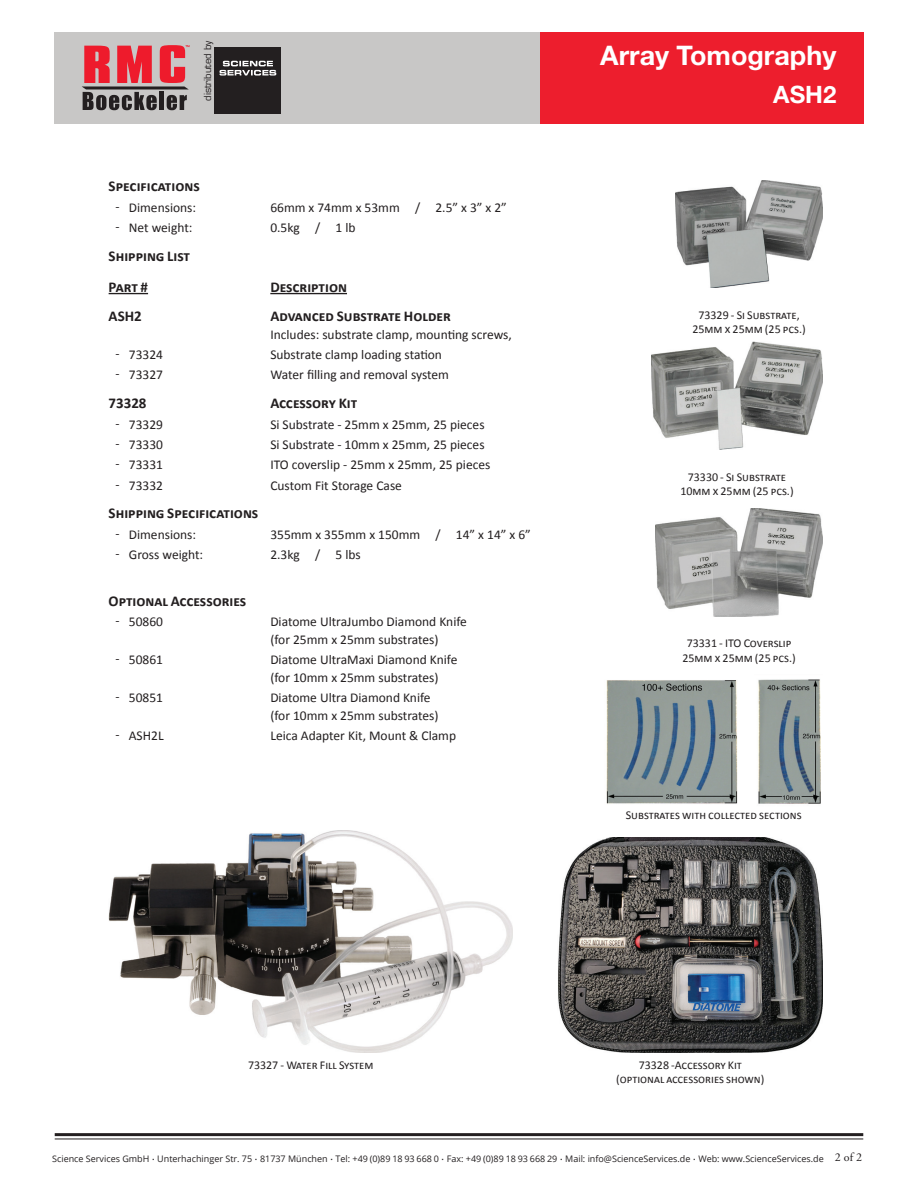
<style>
.page{position:relative;width:918px;height:1188px;background:#fff}
.page>*{position:absolute;margin:0;border:0;box-sizing:border-box;transform-origin:0 0}
.t1{font:700 27px "Helvetica Neue LT Std";color:#fff}
.t2{font:700 24px "Helvetica Neue LT Std";color:#fff}
.t3{font:700 15px/31.5px "Calibri";color:#231f20}
.t4{font:13.5px/17.7px "Calibri";color:#231f20}
.t5{font:12px/14.4px "Calibri";color:#231f20;text-align:center}
.t6{font:12px "Adobe Garamond Pro";color:#231f20}
.t7{font:9.45px "Eurostile LT Std";color:#231f20}
.t8{font:9px "Open Sans";color:#231f20}
.s1{font-family:"Eurostile LT Std";font-weight:600}
</style>
<div class="page">
<div style="left:55px;top:32px;width:539px;height:92px;background:#c8c7c6"></div>
<hr style="left:55px;top:1139px;width:808px;height:1px;background:#231f20">
<hr style="left:55px;top:1133px;width:808px;height:3px;background:#231f20">
<svg style="left:82px;top:45px;width:107px;height:65px"></svg>
<div style="left:540px;top:32px;width:323px;height:92px;background:#ed1e2d"></div>
<hr style="left:109px;top:293px;width:39px;height:1px;background:#231f20">
<hr style="left:270px;top:293px;width:77px;height:1px;background:#231f20">
<img style="left:675px;top:180px;width:148px;height:108px">
<img style="left:651px;top:342px;width:172px;height:108px">
<img style="left:655px;top:508px;width:168px;height:108px">
<img style="left:109px;top:830px;width:404px;height:223px">
<img style="left:558px;top:837px;width:265px;height:216px">
<img style="left:606px;top:680px;width:132px;height:124px">
<img style="left:758px;top:679px;width:63px;height:125px">
<div style="left:215px;top:47px;width:66px;height:67px;background:#231f20"></div>
<svg style="left:220px;top:61px;width:56px;height:15px"></svg>
<p class="t7" style="left:202px;top:101px;width:62px;rotate:-90deg">distributed by</p>
<p class="t3" style="left:109px;top:170px;width:93px">Specifications</p>
<p class="t4" style="left:115px;top:198px;width:82px">ͳ Dimensions:</p>
<p class="t4" style="left:270px;top:198px;width:238px">66mm x 74mm x 53mm / 2.5” x 3” x 2”</p>
<p class="t4" style="left:115px;top:218px;width:79px">ͳ Net weight:</p>
<p class="t4" style="left:270px;top:218px;width:87px">0.5kg / 1 lb</p>
<p class="t3" style="left:109px;top:239px;width:83px">Shipping List<br>Part #</p>
<p class="t3" style="left:270px;top:271px;width:78px">Description</p>
<p class="t3" style="left:109px;top:300px;width:35px">ASH2</p>
<p class="t3" style="left:270px;top:300px;width:182px">Advanced Substrate Holder</p>
<p class="t4" style="left:270px;top:325px;width:243px">Includes: substrate clamp, mounting screws,</p>
<p class="t4" style="left:115px;top:345px;width:49px">ͳ 73324</p>
<p class="t4" style="left:270px;top:345px;width:173px">Substrate clamp loading station</p>
<p class="t4" style="left:115px;top:365px;width:49px">ͳ 73327</p>
<p class="t4" style="left:270px;top:365px;width:180px">Water filling and removal system</p>
<p class="t3" style="left:109px;top:387px;width:39px">73328</p>
<p class="t3" style="left:270px;top:387px;width:88px">Accessory Kit</p>
<p class="t4" style="left:115px;top:415px;width:49px">ͳ 73329</p>
<p class="t4" style="left:270px;top:415px;width:216px">Si Substrate - 25mm x 25mm, 25 pieces</p>
<p class="t4" style="left:115px;top:435px;width:49px">ͳ 73330</p>
<p class="t4" style="left:270px;top:435px;width:216px">Si Substrate - 10mm x 25mm, 25 pieces</p>
<p class="t4" style="left:115px;top:455px;width:49px">ͳ 73331</p>
<p class="t4" style="left:270px;top:455px;width:222px">ITO coverslip - 25mm x 25mm, 25 pieces</p>
<p class="t4" style="left:115px;top:476px;width:49px">ͳ 73332</p>
<p class="t4" style="left:270px;top:476px;width:133px">Custom Fit Storage Case</p>
<p class="t3" style="left:109px;top:497px;width:151px">Shipping Specifications</p>
<p class="t4" style="left:115px;top:525px;width:82px">ͳ Dimensions:</p>
<p class="t4" style="left:270px;top:525px;width:262px">355mm x 355mm x 150mm / 14” x 14” x 6”</p>
<p class="t4" style="left:115px;top:545px;width:89px">ͳ Gross weight:</p>
<p class="t4" style="left:270px;top:545px;width:92px">2.3kg / 5 lbs</p>
<p class="t3" style="left:109px;top:584px;width:139px">Optional Accessories</p>
<p class="t4" style="left:115px;top:612px;width:49px">ͳ 50860</p>
<p class="t4" style="left:270px;top:612px;width:198px">Diatome UltraJumbo Diamond Knife (for 25mm x 25mm substrates)</p>
<p class="t4" style="left:115px;top:650px;width:49px">ͳ 50861</p>
<p class="t4" style="left:270px;top:650px;width:189px">Diatome UltraMaxi Diamond Knife (for 10mm x 25mm substrates)</p>
<p class="t4" style="left:115px;top:688px;width:49px">ͳ 50851</p>
<p class="t4" style="left:270px;top:688px;width:170px">Diatome Ultra Diamond Knife (for 10mm x 25mm substrates)</p>
<p class="t4" style="left:115px;top:726px;width:50px">ͳ ASH2L</p>
<p class="t4" style="left:270px;top:726px;width:187px">Leica Adapter Kit, Mount &amp; Clamp</p>
<h1 class="t1" style="left:600px;top:38px;width:238px">Array Tomography</h1>
<h2 class="t2" style="left:773px;top:79px;width:65px">ASH2</h2>
<p class="t5" style="left:692px;top:307px;width:115px">73329 - Si Substrate,<br>25mm x 25mm (25 pcs.)</p>
<p class="t5" style="left:680px;top:469px;width:115px">73330 - Si Substrate<br>10mm x 25mm (25 pcs.)</p>
<p class="t5" style="left:682px;top:635px;width:115px">73331 - ITO Coverslip<br>25mm x 25mm (25 pcs.)</p>
<p class="t5" style="left:626px;top:807px;width:177px">Substrates with collected sections</p>
<p class="t5" style="left:248px;top:1057px;width:127px">73327 - Water Fill System</p>
<p class="t5" style="left:616px;top:1057px;width:150px">73328 -Accessory Kit (optional accessories shown)</p>
<p class="t6" style="left:55px;top:1150px;width:76px">RMC Boeckeler</p>
<p class="t6" style="left:835px;top:1150px;width:29px">2 of 2</p>
<p class="t8" style="left:52px;top:1153px;width:773px">Science Services GmbH <span class="s1">∙</span> Unterhachinger Str. 75 <span class="s1">∙</span> 81737 München <span class="s1">∙</span> Tel: +49 (0)89 18 93 668 0 <span class="s1">∙</span> Fax: +49 (0)89 18 93 668 29 <span class="s1">∙</span> Mail: info@ScienceServices.de <span class="s1">∙</span> Web: www.ScienceServices.de</p>
</div>
